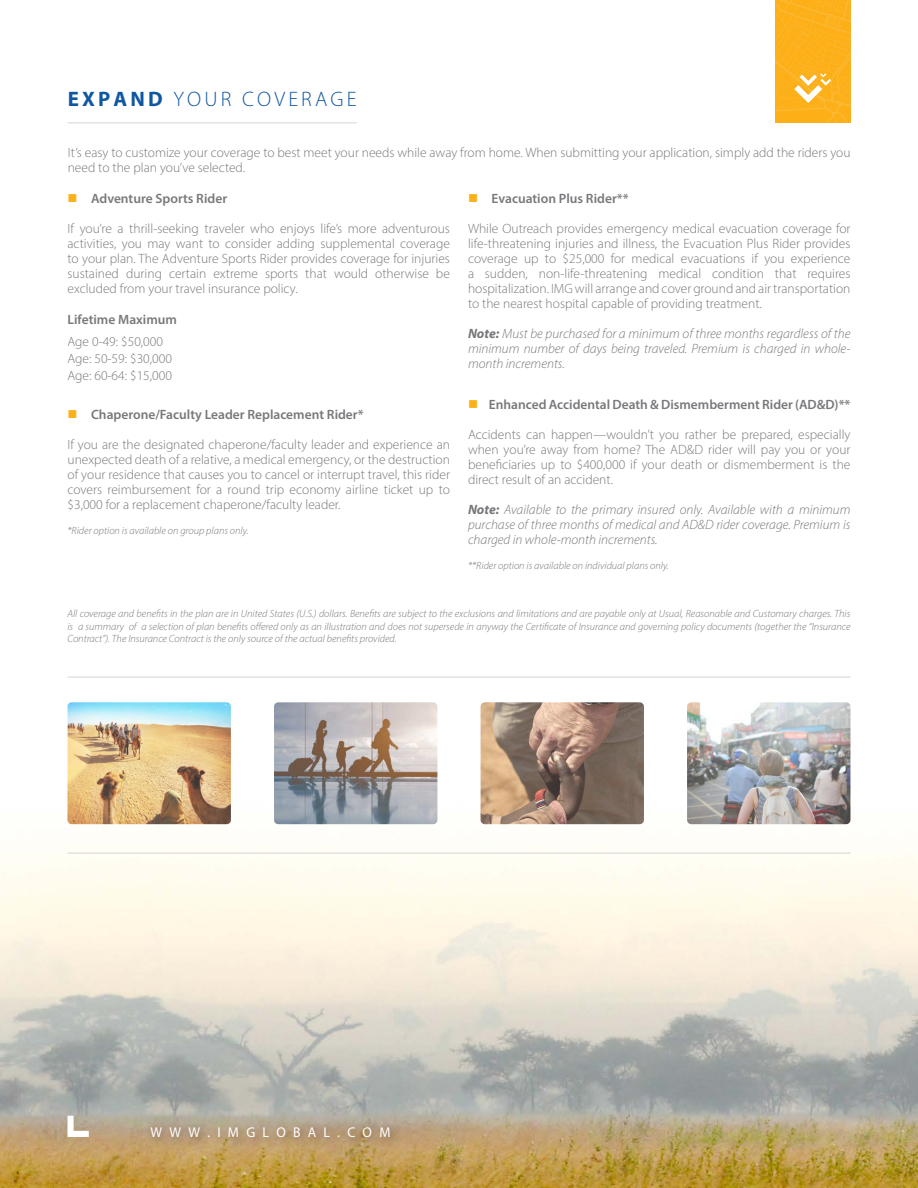
<style>
.page{position:relative;width:918px;height:1188px;background:#fff}
.page>*{position:absolute;margin:0;border:0;box-sizing:border-box;transform-origin:0 0}
.t1{font:300 21px "Myriad Pro";letter-spacing:.15em;color:#1057a2}
.t2{font:14.25px "Myriad Pro";letter-spacing:.53em;color:#fff}
.t3{font:300 13.5px/15px "Myriad Pro";color:#77787b;text-align:justify}
.t4{font:italic 300 13.5px/15px "Myriad Pro";color:#77787b;text-align:justify}
.t5{font:600 13.5px "Myriad Pro";color:#77787b}
.t6{font:italic 300 10.5px/12.6px "Myriad Pro";color:#77787b;text-align:justify}
.s1{font-weight:700}
.s2{color:#fcaf17}
</style>
<div class="page">
<img style="left:0;top:0;width:918px;height:1188px">
<div style="left:145px;top:1121px;width:256px;height:27px;background:#000;opacity:.44"></div>
<hr style="left:68px;top:852px;width:782px;height:2px;background:#c7c5c4">
<hr style="left:68px;top:676px;width:782px;height:2px;background:#c7c5c4">
<svg style="left:68px;top:1116px;width:21px;height:21px"></svg>
<img style="left:68px;top:702px;width:163px;height:122px">
<img style="left:687px;top:702px;width:163px;height:122px">
<img style="left:274px;top:702px;width:163px;height:122px">
<img style="left:481px;top:702px;width:163px;height:122px">
<hr style="left:68px;top:122px;width:289px;height:2px;background:#c7c5c4">
<svg style="left:775px;top:0;width:75px;height:122px;background:#fcb324"></svg>
<h1 class="t1" style="left:68px;top:86px;width:290px"><span class="s1">EXPAND</span> YOUR COVERAGE</h1>
<p class="t3" style="left:68px;top:145px;width:784px">It’s easy to customize your coverage to best meet your needs while away from home. When submitting your application, simply add the riders you need to the plan you’ve selected.</p>
<p class="t5" style="left:68px;top:190px;width:161px"><span class="s2">■</span> Adventure Sports Rider</p>
<p class="t3" style="left:68px;top:221px;width:384px">If you’re a thrill-seeking traveler who enjoys life’s more adventurous activities, you may want to consider adding supplemental coverage to your plan. The Adventure Sports Rider provides coverage for injuries sustained during certain extreme sports that would otherwise be excluded from your travel insurance policy.</p>
<p class="t5" style="left:68px;top:311px;width:111px">Lifetime Maximum</p>
<p class="t3" style="left:68px;top:333px;width:106px;line-height:17.1px;text-align:left">Age 0-49: $50,000<br>Age: 50-59: $30,000<br>Age: 60-64: $15,000</p>
<p class="t5" style="left:68px;top:406px;width:298px"><span class="s2">■</span> Chaperone/Faculty Leader Replacement Rider*</p>
<p class="t3" style="left:68px;top:437px;width:384px">If you are the designated chaperone/faculty leader and experience an unexpected death of a relative, a medical emergency, or the destruction of your residence that causes you to cancel or interrupt travel, this rider covers reimbursement for a round trip economy airline ticket up to $3,000 for a replacement chaperone/faculty leader.</p>
<p class="t6" style="left:68px;top:525px;width:183px">*Rider option is available on group plans only.</p>
<p class="t5" style="left:468px;top:190px;width:162px"><span class="s2">■</span> Evacuation Plus Rider**</p>
<p class="t3" style="left:468px;top:221px;width:384px">While Outreach provides emergency medical evacuation coverage for life-threatening injuries and illness, the Evacuation Plus Rider provides coverage up to $25,000 for medical evacuations if you experience a sudden, non-life-threatening medical condition that requires hospitalization. IMG will arrange and cover ground and air transportation to the nearest hospital capable of providing treatment.</p>
<p class="t4" style="left:468px;top:326px;width:384px"><span class="s1">Note:</span> Must be purchased for a minimum of three months regardless of the minimum number of days being traveled. Premium is charged in whole&shy;month increments.</p>
<p class="t5" style="left:468px;top:396px;width:384px"><span class="s2">■</span> Enhanced Accidental Death &amp; Dismemberment Rider (AD&amp;D)**</p>
<p class="t3" style="left:468px;top:427px;width:384px">Accidents can happen—wouldn’t you rather be prepared, especially when you’re away from home? The AD&amp;D rider will pay you or your beneficiaries up to $400,000 if your death or dismemberment is the direct result of an accident.</p>
<p class="t4" style="left:468px;top:502px;width:384px"><span class="s1">Note:</span> Available to the primary insured only. Available with a minimum purchase of three months of medical and AD&amp;D rider coverage. Premium is charged in whole-month increments.</p>
<p class="t6" style="left:468px;top:559px;width:202px">**Rider option is available on individual plans only.</p>
<p class="t6" style="left:68px;top:607px;width:785px">All coverage and benefits in the plan are in United States (U.S.) dollars. Benefits are subject to the exclusions and limitations and are payable only at Usual, Reasonable and Customary charges. This is a summary of a selection of plan benefits offered only as an illustration and does not supersede in anyway the Certificate of Insurance and governing policy documents (together the “Insurance Contract”). The Insurance Contract is the only source of the actual benefits provided.</p>
<p class="t2" style="left:151px;top:1123px;width:241px">WWW.IMGLOBAL.COM</p>
</div>
